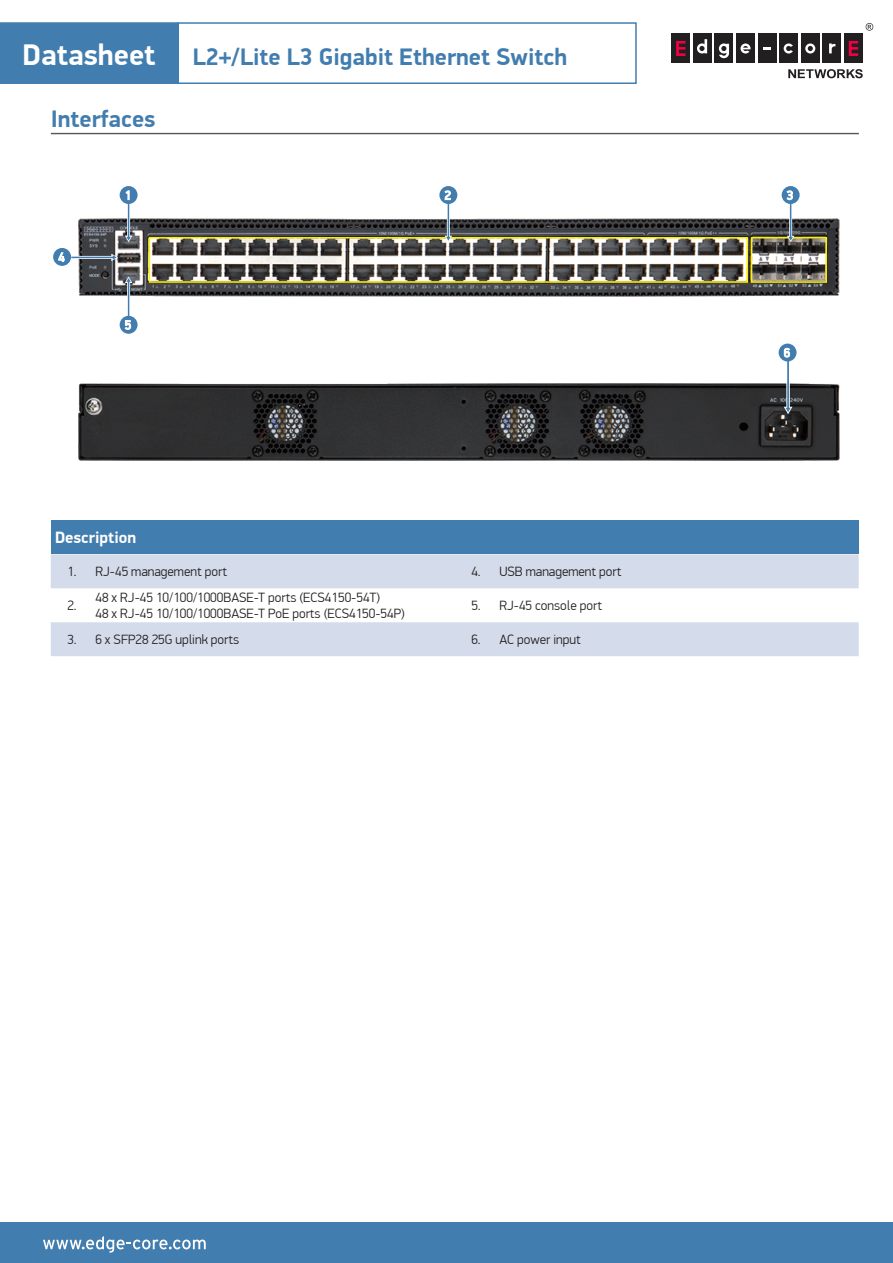
<style>
.page{position:relative;width:893px;height:1263px;background:#fff}
.page>*{position:absolute;margin:0;border:0;box-sizing:border-box;transform-origin:0 0}
.t1{font:700 24px "PF Din Display Pro";color:#427daf}
.t2{font:700 16.5px "PF Din Display Pro";color:#fff}
.t3{font:300 13.5px/16.2px "PF Din Display Pro";color:#231f20}
.s1{font-size:30px;color:#fff}
</style>
<div class="page">
<img style="left:79px;top:218px;width:761px;height:79px">
<hr style="left:51px;top:133px;width:808px;height:1px;background:#57585a">
<div style="left:0;top:1223px;width:893px;height:40px;background:#427daf"></div>
<svg style="left:43px;top:1236px;width:163px;height:17px"></svg>
<div style="left:671px;top:34px;width:19px;height:29px;background:#221f21"></div>
<div style="left:693px;top:34px;width:19px;height:29px;background:#221f21"></div>
<div style="left:715px;top:34px;width:18px;height:29px;background:#221f21"></div>
<div style="left:736px;top:34px;width:19px;height:29px;background:#221f21"></div>
<div style="left:758px;top:34px;width:18px;height:29px;background:#221f21"></div>
<div style="left:779px;top:34px;width:19px;height:29px;background:#221f21"></div>
<div style="left:801px;top:34px;width:19px;height:29px;background:#221f21"></div>
<div style="left:823px;top:34px;width:18px;height:29px;background:#221f21"></div>
<svg style="left:676px;top:41px;width:9px;height:15px"></svg>
<div style="left:844px;top:34px;width:19px;height:29px;background:#221f21"></div>
<svg style="left:849px;top:41px;width:9px;height:15px"></svg>
<svg style="left:764px;top:47px;width:7px;height:3px"></svg>
<svg style="left:697px;top:39px;width:10px;height:15px"></svg>
<svg style="left:805px;top:43px;width:10px;height:11px"></svg>
<svg style="left:829px;top:43px;width:6px;height:10px"></svg>
<svg style="left:784px;top:43px;width:9px;height:11px"></svg>
<svg style="left:719px;top:43px;width:10px;height:15px"></svg>
<svg style="left:788px;top:69px;width:75px;height:9px"></svg>
<svg style="left:740px;top:44px;width:11px;height:10px"></svg>
<svg style="left:866px;top:23px;width:7px;height:8px"></svg>
<div style="left:0;top:22px;width:179px;height:62px;background:#427daf;border:2px solid #427daf"></div>
<div style="left:177px;top:22px;width:460px;height:62px;border:2px solid #427daf"></div>
<img style="left:79px;top:383px;width:761px;height:78px">
<svg style="left:786px;top:361px;width:4px;height:46px"></svg>
<hr style="left:787px;top:358px;width:2px;height:50px;background:#427daf">
<svg style="left:784px;top:407px;width:8px;height:7px"></svg>
<div style="left:779px;top:344px;width:17px;height:17px;background:#427daf;border-radius:50%"></div>
<svg style="left:783px;top:347px;width:8px;height:11px"></svg>
<hr style="left:127px;top:202px;width:3px;height:35px;background:#fff">
<hr style="left:128px;top:201px;width:1px;height:36px;background:#427daf">
<svg style="left:125px;top:236px;width:7px;height:6px"></svg>
<div style="left:120px;top:186px;width:18px;height:18px;background:#427daf;border-radius:50%"></div>
<svg style="left:125px;top:190px;width:5px;height:11px"></svg>
<hr style="left:127px;top:282px;width:3px;height:34px;background:#fff">
<hr style="left:128px;top:281px;width:1px;height:37px;background:#427daf">
<svg style="left:125px;top:277px;width:7px;height:6px"></svg>
<div style="left:120px;top:316px;width:18px;height:18px;background:#427daf;border-radius:50%"></div>
<svg style="left:124px;top:320px;width:8px;height:10px"></svg>
<div style="left:53px;top:248px;width:18px;height:18px;background:#427daf;border-radius:50%"></div>
<svg style="left:58px;top:252px;width:7px;height:10px"></svg>
<hr style="left:72px;top:256px;width:40px;height:3px;background:#fff">
<hr style="left:71px;top:257px;width:42px;height:1px;background:#427daf">
<svg style="left:111px;top:254px;width:7px;height:7px"></svg>
<div style="left:149px;top:237px;width:599px;height:46px;border:2px solid #fff101"></div>
<div style="left:751px;top:237px;width:76px;height:46px;border:2px solid #fff101"></div>
<hr style="left:789px;top:202px;width:3px;height:35px;background:#fff">
<hr style="left:790px;top:201px;width:1px;height:36px;background:#427daf">
<svg style="left:787px;top:236px;width:7px;height:6px"></svg>
<div style="left:782px;top:186px;width:18px;height:18px;background:#427daf;border-radius:50%"></div>
<svg style="left:786px;top:190px;width:7px;height:11px"></svg>
<hr style="left:447px;top:202px;width:3px;height:35px;background:#fff">
<hr style="left:448px;top:201px;width:1px;height:36px;background:#427daf">
<svg style="left:445px;top:236px;width:7px;height:6px"></svg>
<div style="left:439px;top:186px;width:18px;height:18px;background:#427daf;border-radius:50%"></div>
<svg style="left:444px;top:190px;width:7px;height:11px"></svg>
<div style="left:51px;top:520px;width:808px;height:34px;background:#427daf"></div>
<svg style="left:51px;top:554px;width:808px;height:102px;fill:#d4dcec"></svg>
<h1 class="t1" style="left:23px;top:42px;width:546px"><span class="s1">Datasheet</span> L2+/Lite L3 Gigabit Ethernet Switch</h1>
<h1 class="t1" style="left:51px;top:104px;width:106px">Interfaces</h1>
<p class="t2" style="left:55px;top:527px;width:83px">Description</p>
<p class="t3" style="left:67px;top:563px;width:161px">1. RJ-45 management port</p>
<p class="t3" style="left:471px;top:563px;width:152px">4. USB management port</p>
<p class="t3" style="left:67px;top:597px;width:11px">2.</p>
<p class="t3" style="left:95px;top:589px;width:311px">48 x RJ-45 10/100/1000BASE-T ports (ECS4150-54T)<br>48 x RJ-45 10/100/1000BASE-T PoE ports (ECS4150-54P)</p>
<p class="t3" style="left:471px;top:597px;width:132px">5. RJ-45 console port</p>
<p class="t3" style="left:67px;top:631px;width:173px">3. 6 x SFP28 25G uplink ports</p>
<p class="t3" style="left:471px;top:631px;width:111px">6. AC power input</p>
</div>
